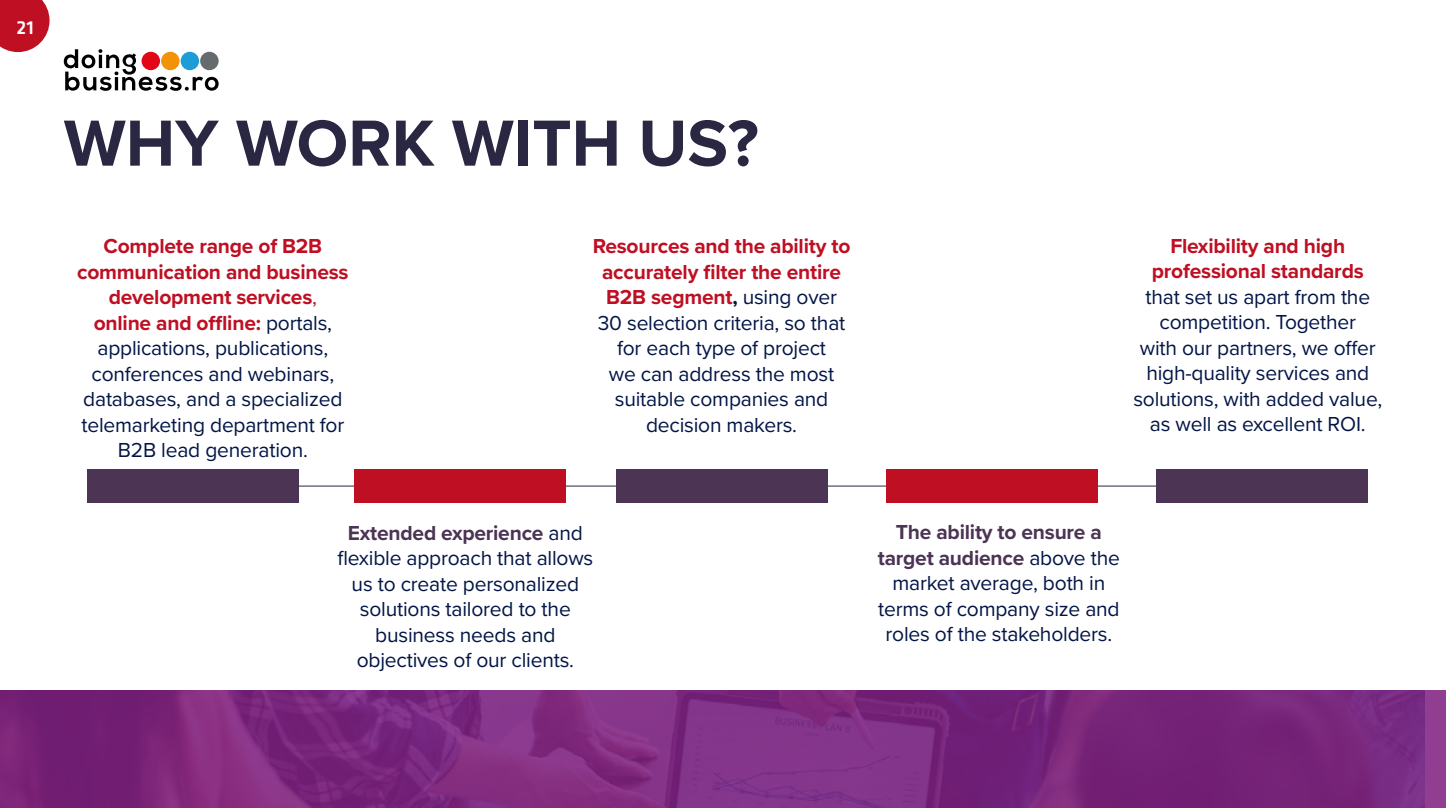
<style>
.page{position:relative;width:1446px;height:808px;background:#fff}
.page>*{position:absolute;margin:0;border:0;box-sizing:border-box;transform-origin:0 0}
.t1{font:700 67.5px "Proxima Nova";color:#292741}
.t2{font:21px/25.5px "Proxima Nova";letter-spacing:-.01em;color:#021546;text-align:center}
.t3{font:500 19.5px "Klavika";color:#fff}
.s1{font-weight:700;color:#bf0f23}
.s2{color:#bf0f23}
.s3{font-weight:700}
.s4{font-weight:700;color:#4b3454}
</style>
<div class="page">
<svg style="left:0;top:0;width:50px;height:52px;background:#c62c3d"></svg>
<hr style="left:282px;top:486px;width:915px;height:1px;background:#26273d">
<div style="left:87px;top:470px;width:211px;height:33px;background:#4b3454"></div>
<div style="left:354px;top:470px;width:211px;height:33px;background:#bf0f23"></div>
<div style="left:886px;top:470px;width:211px;height:33px;background:#bf0f23"></div>
<div style="left:616px;top:470px;width:211px;height:33px;background:#4b3454"></div>
<div style="left:1156px;top:470px;width:212px;height:33px;background:#4b3454"></div>
<svg style="left:0;top:690px;width:1446px;height:118px;background:#7a287e"></svg>
<svg style="left:64px;top:49px;width:155px;height:42px"></svg>
<p class="t3" style="left:17px;top:17px;width:19px">21</p>
<p class="t1" style="left:64px;top:93px;width:696px">WHY WORK WITH US?</p>
<p class="t2" style="left:77px;top:232px;width:273px"><span class="s1">Complete range of B2B communication and business development services</span><span class="s2">,<br></span><span class="s1">online and offline:</span> portals, applications, publications, conferences and webinars, databases, and a specialized telemarketing department for<br>B2B lead generation.</p>
<p class="t2" style="left:593px;top:232px;width:259px"><span class="s1">Resources and the ability to accurately filter the entire<br>B2B segment</span><span class="s3">,</span> using over<br>30 selection criteria, so that for each type of project<br>we can address the most suitable companies and decision makers.</p>
<p class="t2" style="left:337px;top:519px;width:257px"><span class="s4">Extended experience</span> and flexible approach that allows us to create personalized solutions tailored to the business needs and objectives of our clients.</p>
<p class="t2" style="left:1133px;top:232px;width:250px"><span class="s1">Flexibility and high professional standards </span>that set us apart from the competition. Together<br>with our partners, we offer high-quality services and solutions, with added value, as well as excellent ROI.</p>
<p class="t2" style="left:878px;top:519px;width:244px"><span class="s4">The ability to ensure a target audience</span> above the market average, both in terms of company size and roles of the stakeholders.</p>
</div>
